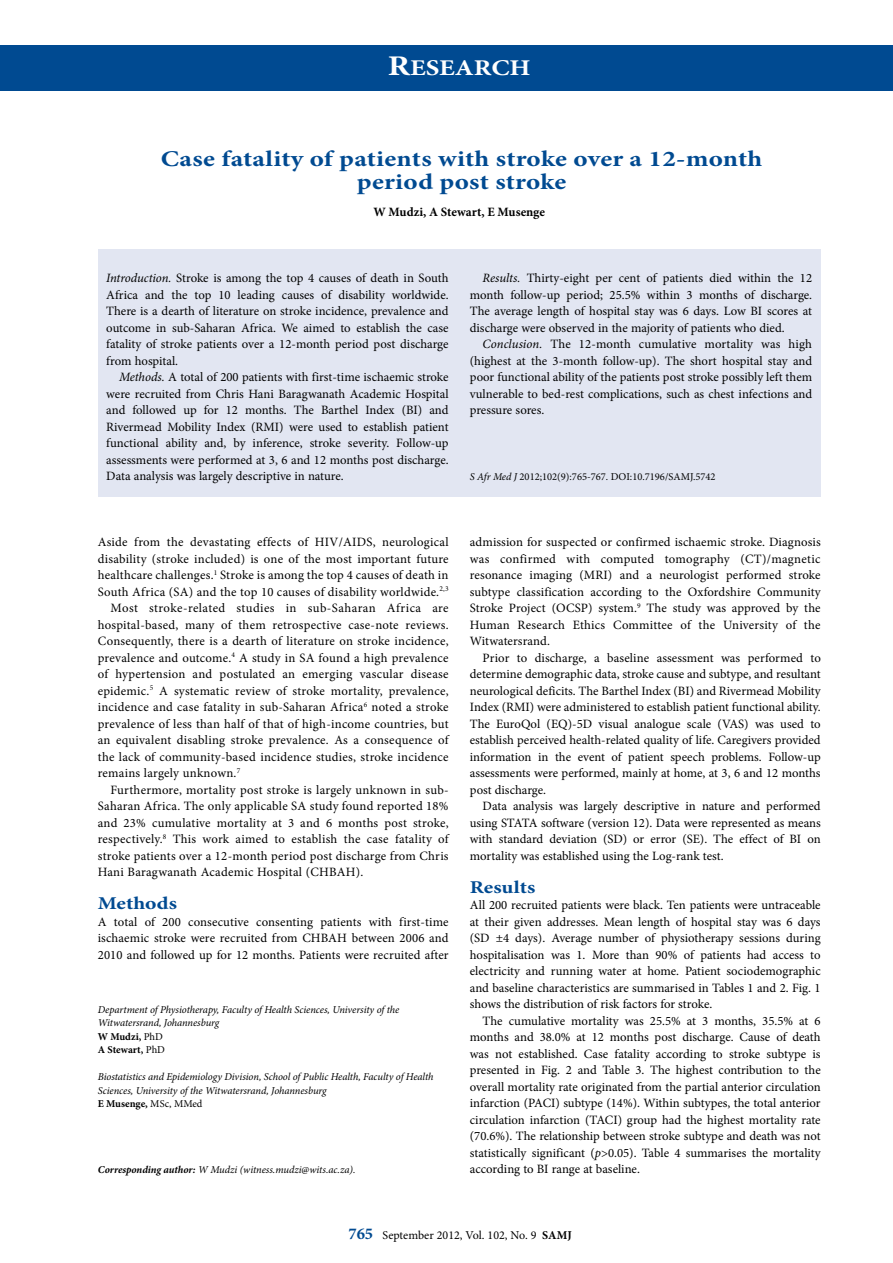
<style>
.page{position:relative;width:893px;height:1263px;background:#fff}
.page>*{position:absolute;margin:0;border:0;box-sizing:border-box;transform-origin:0 0}
.t1{font:700 22.5px/22.5px "Minion Pro";letter-spacing:.005em;color:#004a91;text-align:center;scale:1.2 1}
.t2{font:700 22.5px "Minion Pro";color:#fff;scale:1.2 1}
.t3{font:700 18px "Minion Pro";color:#004a91;scale:1.2 1}
.t4{font:12.75px/16.5px "Minion Pro";letter-spacing:.015em;color:#000;text-align:justify}
.t5{font:700 12.75px "Minion Pro";color:#000}
.t6{font:12px "Minion Pro";color:#000}
.t7{font:italic 10.5px/13.5px "Minion Pro";letter-spacing:-.01em;color:#000}
.t8{font:10.5px "Minion Pro";color:#000}
.s1{font-size:28.5px}
.s2{font-style:italic}
.s3{font-weight:700;font-style:normal}
.s4{font-style:normal}
.s5{font-weight:700}
.s6{font-weight:700;font-size:16.5px;color:#004a91}
</style>
<div class="page">
<div style="left:0;top:45px;width:893px;height:45px;background:#004a91"></div>
<div style="left:98px;top:249px;width:723px;height:248px;background:#e2e6f2"></div>
<h1 class="t2" style="left:388px;top:52px;width:121px"><span class="s1">R</span>ESEARCH</h1>
<h1 class="t1" style="left:161px;top:148px;width:503px">Case fatality of patients with stroke over a 12-month period post stroke</h1>
<p class="t5" style="left:373px;top:203px;width:173px">W Mudzi, A Stewart, E Musenge</p>
<p class="t4" style="left:106px;top:270px;width:344px"><span class="s2">Introduction.</span> Stroke is among the top 4 causes of death in South Africa and the top 10 leading causes of disability worldwide.<br>There is a dearth of literature on stroke incidence, prevalence and outcome in sub-Saharan Africa. We aimed to establish the case fatality of stroke patients over a 12-month period post discharge from hospital.</p>
<p class="t4" style="left:106px;top:369px;width:344px;text-indent:13px"><span class="s2">Methods.</span> A total of 200 patients with first-time ischaemic stroke were recruited from Chris Hani Baragwanath Academic Hospital and followed up for 12 months. The Barthel Index (BI) and Rivermead Mobility Index (RMI) were used to establish patient functional ability and, by inference, stroke severity. Follow-up assessments were performed at 3, 6 and 12 months post discharge.<br>Data analysis was largely descriptive in nature.</p>
<p class="t4" style="left:470px;top:270px;width:344px;text-indent:13px"><span class="s2">Results.</span> Thirty-eight per cent of patients died within the 12 month follow-up period; 25.5% within 3 months of discharge.<br>The average length of hospital stay was 6 days. Low BI scores at discharge were observed in the majority of patients who died.</p>
<p class="t4" style="left:470px;top:336px;width:344px;text-indent:13px"><span class="s2">Conclusion.</span> The 12-month cumulative mortality was high (highest at the 3-month follow-up). The short hospital stay and poor functional ability of the patients post stroke possibly left them vulnerable to bed-rest complications, such as chest infections and pressure sores.</p>
<p class="t8" style="left:470px;top:470px;width:247px"><span class="s2">S Afr Med J</span> 2012;102(9):765-767. DOI:10.7196/SAMJ.5742</p>
<p class="t4" style="left:98px;top:534px;width:352px">Aside from the devastating effects of HIV/AIDS, neurological</p>
<p class="t4" style="left:98px;top:550px;width:352px">disability (stroke included) is one of the most important future</p>
<p class="t4" style="left:98px;top:567px;width:352px">healthcare challenges.<sup>1</sup> Stroke is among the top 4 causes of death in</p>
<p class="t4" style="left:98px;top:583px;width:352px">South Africa (SA) and the top 10 causes of disability worldwide.<sup>2,3</sup></p>
<p class="t4" style="left:111px;top:600px;width:340px">Most stroke-related studies in sub-Saharan Africa are</p>
<p class="t4" style="left:98px;top:616px;width:352px">hospital-based, many of them retrospective case-note reviews.</p>
<p class="t4" style="left:98px;top:633px;width:352px">Consequently, there is a dearth of literature on stroke incidence,</p>
<p class="t4" style="left:98px;top:649px;width:352px">prevalence and outcome.<sup>4</sup> A study in SA found a high prevalence</p>
<p class="t4" style="left:98px;top:666px;width:352px">of hypertension and postulated an emerging vascular disease</p>
<p class="t4" style="left:98px;top:682px;width:352px">epidemic.<sup>5</sup> A systematic review of stroke mortality, prevalence,</p>
<p class="t4" style="left:98px;top:699px;width:352px">incidence and case fatality in sub-Saharan Africa<sup>6</sup> noted a stroke</p>
<p class="t4" style="left:98px;top:715px;width:352px">prevalence of less than half of that of high-income countries, but</p>
<p class="t4" style="left:98px;top:732px;width:352px">an equivalent disabling stroke prevalence. As a consequence of</p>
<p class="t4" style="left:98px;top:748px;width:352px">the lack of community-based incidence studies, stroke incidence</p>
<p class="t4" style="left:98px;top:765px;width:144px">remains largely unknown.<sup>7</sup></p>
<p class="t4" style="left:111px;top:781px;width:340px">Furthermore, mortality post stroke is largely unknown in sub-</p>
<p class="t4" style="left:98px;top:798px;width:352px">Saharan Africa. The only applicable SA study found reported 18%</p>
<p class="t4" style="left:98px;top:814px;width:352px">and 23% cumulative mortality at 3 and 6 months post stroke,</p>
<p class="t4" style="left:98px;top:831px;width:352px">respectively.<sup>8</sup> This work aimed to establish the case fatality of</p>
<p class="t4" style="left:98px;top:847px;width:352px">stroke patients over a 12-month period post discharge from Chris</p>
<p class="t4" style="left:98px;top:864px;width:267px">Hani Baragwanath Academic Hospital (CHBAH).</p>
<h2 class="t3" style="left:98px;top:891px;width:67px">Methods</h2>
<p class="t4" style="left:98px;top:913px;width:352px">A total of 200 consecutive consenting patients with first-time ischaemic stroke were recruited from CHBAH between 2006 and 2010 and followed up for 12 months. Patients were recruited after</p>
<p class="t7" style="left:98px;top:1002px;width:303px">Department of Physiotherapy, Faculty of Health Sciences, University of the Witwatersrand, Johannesburg<br><span class="s3">W Mudzi,</span> <span class="s4">PhD<br></span><span class="s3">A Stewart,</span> <span class="s4">PhD</span></p>
<p class="t7" style="left:98px;top:1070px;width:337px">Biostatistics and Epidemiology Division, School of Public Health, Faculty of Health<br>Sciences, University of the Witwatersrand, Johannesburg<br><span class="s3">E Musenge,</span> <span class="s4">MSc, MMed</span></p>
<p class="t7" style="left:98px;top:1163px;width:259px"><span class="s5">Corresponding author:</span> W Mudzi (witness.mudzi@wits.ac.za).</p>
<p class="t4" style="left:470px;top:534px;width:352px">admission for suspected or confirmed ischaemic stroke. Diagnosis was confirmed with computed tomography (CT)/magnetic resonance imaging (MRI) and a neurologist performed stroke subtype classification according to the Oxfordshire Community Stroke Project (OCSP) system.<sup>9</sup> The study was approved by the Human Research Ethics Committee of the University of the Witwatersrand.</p>
<p class="t4" style="left:470px;top:649px;width:352px;text-indent:13px">Prior to discharge, a baseline assessment was performed to determine demographic data, stroke cause and subtype, and resultant neurological deficits. The Barthel Index (BI) and Rivermead Mobility Index (RMI) were administered to establish patient functional ability.<br>The EuroQol (EQ)-5D visual analogue scale (VAS) was used to establish perceived health-related quality of life. Caregivers provided information in the event of patient speech problems. Follow-up assessments were performed, mainly at home, at 3, 6 and 12 months post discharge.</p>
<p class="t4" style="left:470px;top:798px;width:352px;text-indent:13px">Data analysis was largely descriptive in nature and performed using STATA software (version 12). Data were represented as means with standard deviation (SD) or error (SE). The effect of BI on mortality was established using the Log-rank test.</p>
<h2 class="t3" style="left:470px;top:874px;width:56px">Results</h2>
<p class="t4" style="left:470px;top:897px;width:352px">All 200 recruited patients were black. Ten patients were untraceable at their given addresses. Mean length of hospital stay was 6 days (SD ±4 days). Average number of physiotherapy sessions during hospitalisation was 1. More than 90% of patients had access to electricity and running water at home. Patient sociodemographic and baseline characteristics are summarised in Tables 1 and 2. Fig. 1 shows the distribution of risk factors for stroke.</p>
<p class="t4" style="left:470px;top:1012px;width:352px;text-indent:13px">The cumulative mortality was 25.5% at 3 months, 35.5% at 6 months and 38.0% at 12 months post discharge. Cause of death was not established. Case fatality according to stroke subtype is presented in Fig. 2 and Table 3. The highest contribution to the overall mortality rate originated from the partial anterior circulation infarction (PACI) subtype (14%). Within subtypes, the total anterior circulation infarction (TACI) group had the highest mortality rate (70.6%). The relationship between stroke subtype and death was not statistically significant (<span class="s2">p</span>&gt;0.05). Table 4 summarises the mortality according to BI range at baseline.</p>
<p class="t6" style="left:348px;top:1227px;width:225px"><span class="s6">765</span> September 2012, Vol. 102, No. 9 <span class="s5">SAMJ</span></p>
</div>
